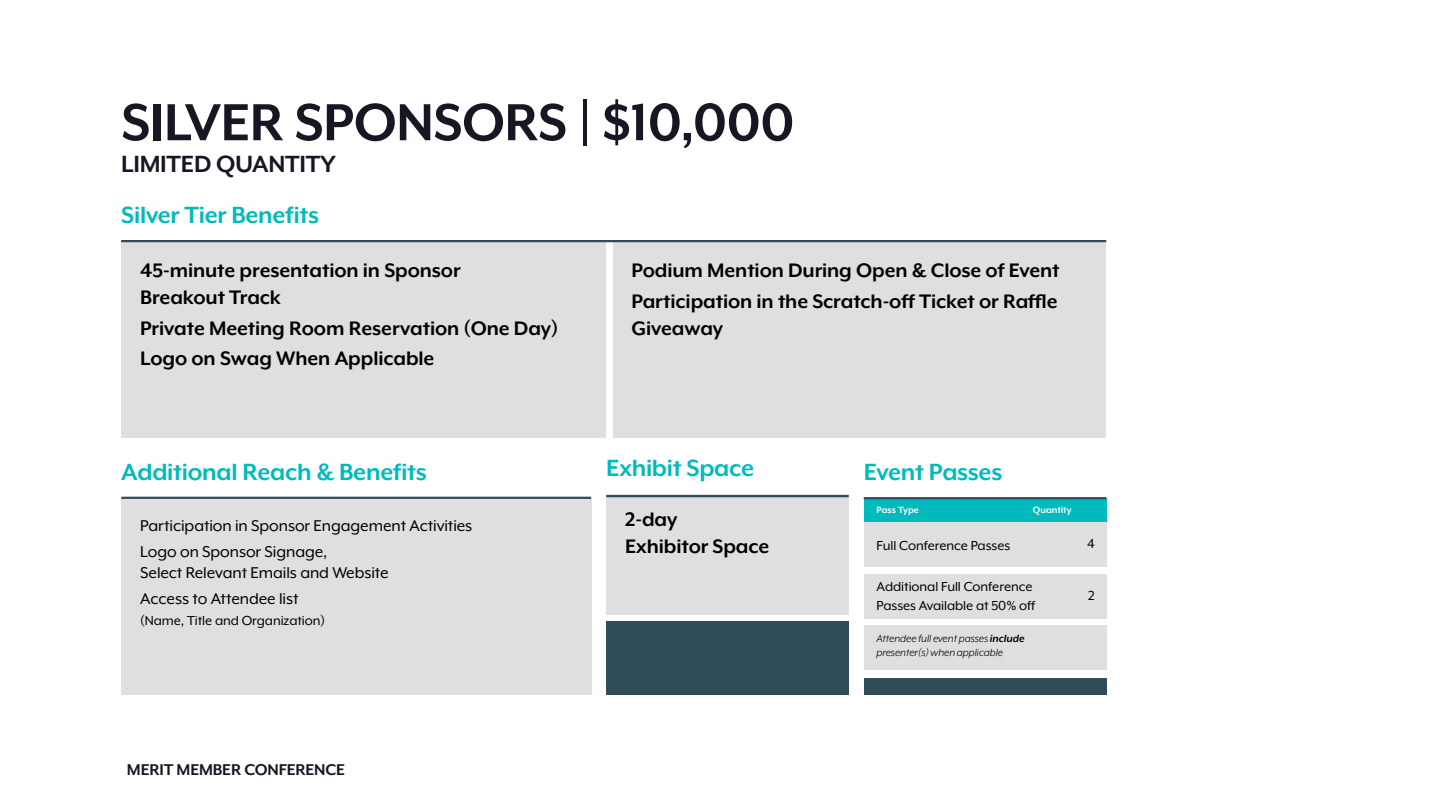
<style>
.page{position:relative;width:1440px;height:810px;background:#fff}
.page>*{position:absolute;margin:0;border:0;box-sizing:border-box;transform-origin:0 0}
.t1{font:700 60px "Mr Eaves XL Mod OT";letter-spacing:-.01em;color:#1a1523}
.t2{font:700 27px "Mr Eaves XL Mod OT";letter-spacing:-.01em;color:#00babc}
.t3{font:700 27px "Mr Eaves XL Mod OT";letter-spacing:-.01em;color:#1a1523}
.t4{font:700 22.5px/27px "Mr Eaves XL Mod OT";letter-spacing:-.005em;color:#000}
.t5{font:18px/25.3px "Mr Eaves XL Mod OT";letter-spacing:-.005em;color:#000}
.t6{font:700 18px "Mr Eaves XL Mod OT";letter-spacing:-.01em;color:#1a1523}
.t7{font:15px/18.8px "Mr Eaves XL Mod OT";letter-spacing:-.005em;color:#000}
.t8{font:italic 12px/14.4px "Mr Eaves XL Mod OT";letter-spacing:-.005em;color:#000}
.t9{font:700 10.5px "Mr Eaves XL Mod OT";letter-spacing:-.005em;color:#fff}
.s1{font-weight:700}
</style>
<div class="page">
<div style="left:121px;top:241px;width:485px;height:197px;background:#dfdee0"></div>
<div style="left:121px;top:499px;width:470px;height:195px;background:#dfdee0"></div>
<div style="left:614px;top:241px;width:492px;height:197px;background:#dfdee0"></div>
<hr style="left:121px;top:497px;width:470px;height:2px;background:#304c58">
<div style="left:606px;top:495px;width:243px;height:120px;background:#dfdee0"></div>
<div style="left:606px;top:621px;width:243px;height:73px;background:#304c58"></div>
<hr style="left:606px;top:495px;width:243px;height:2px;background:#304c58">
<hr style="left:121px;top:240px;width:985px;height:2px;background:#304c58">
<div style="left:864px;top:498px;width:242px;height:24px;background:#00babc"></div>
<div style="left:864px;top:522px;width:242px;height:45px;background:#dfdee0"></div>
<div style="left:864px;top:574px;width:242px;height:44px;background:#dfdee0"></div>
<hr style="left:864px;top:497px;width:242px;height:2px;background:#304c58">
<div style="left:864px;top:678px;width:242px;height:16px;background:#304c58"></div>
<div style="left:864px;top:625px;width:242px;height:44px;background:#dfdee0"></div>
<h1 class="t1" style="left:121px;top:92px;width:675px">SILVER SPONSORS | $10,000</h1>
<p class="t3" style="left:121px;top:150px;width:216px">LIMITED QUANTITY</p>
<p class="t2" style="left:121px;top:202px;width:199px">Silver Tier Benefits</p>
<p class="t4" style="left:140px;top:257px;width:322px">45-minute presentation in Sponsor<br>Breakout Track</p>
<p class="t4" style="left:140px;top:312px;width:420px;line-height:30.8px">Private Meeting Room Reservation (One Day)<br>Logo on Swag When Applicable</p>
<p class="t4" style="left:631px;top:255px;width:430px;line-height:30.8px">Podium Mention During Open &amp; Close of Event<br>Participation in the Scratch-off Ticket or Raffle</p>
<p class="t4" style="left:631px;top:314px;width:93px">Giveaway</p>
<p class="t2" style="left:121px;top:458px;width:307px">Additional Reach &amp; Benefits</p>
<p class="t5" style="left:140px;top:513px;width:334px">Participation in Sponsor Engagement Activities<br>Logo on Sponsor Signage,</p>
<p class="t5" style="left:140px;top:560px;width:250px">Select Relevant Emails and Website<br>Access to Attendee list</p>
<p class="t7" style="left:140px;top:612px;width:186px">(Name, Title and Organization)</p>
<p class="t2" style="left:606px;top:455px;width:149px">Exhibit Space</p>
<p class="t4" style="left:625px;top:506px;width:146px">2-day<br>Exhibitor Space</p>
<p class="t2" style="left:864px;top:458px;width:140px">Event Passes</p>
<p class="t9" style="left:876px;top:505px;width:44px">Pass Type</p>
<p class="t9" style="left:1033px;top:505px;width:40px">Quantity</p>
<p class="t7" style="left:876px;top:536px;width:135px">Full Conference Passes</p>
<p class="t7" style="left:876px;top:577px;width:160px">Additional Full Conference<br>Passes Available at 50% off</p>
<p class="t8" style="left:876px;top:631px;width:150px">Attendee full event passes <span class="s1">include </span>presenter(s) when applicable</p>
<p class="t7" style="left:1087px;top:534px;width:9px">4</p>
<p class="t7" style="left:1088px;top:586px;width:8px">2</p>
<p class="t6" style="left:127px;top:761px;width:220px">MERIT MEMBER CONFERENCE</p>
</div>
